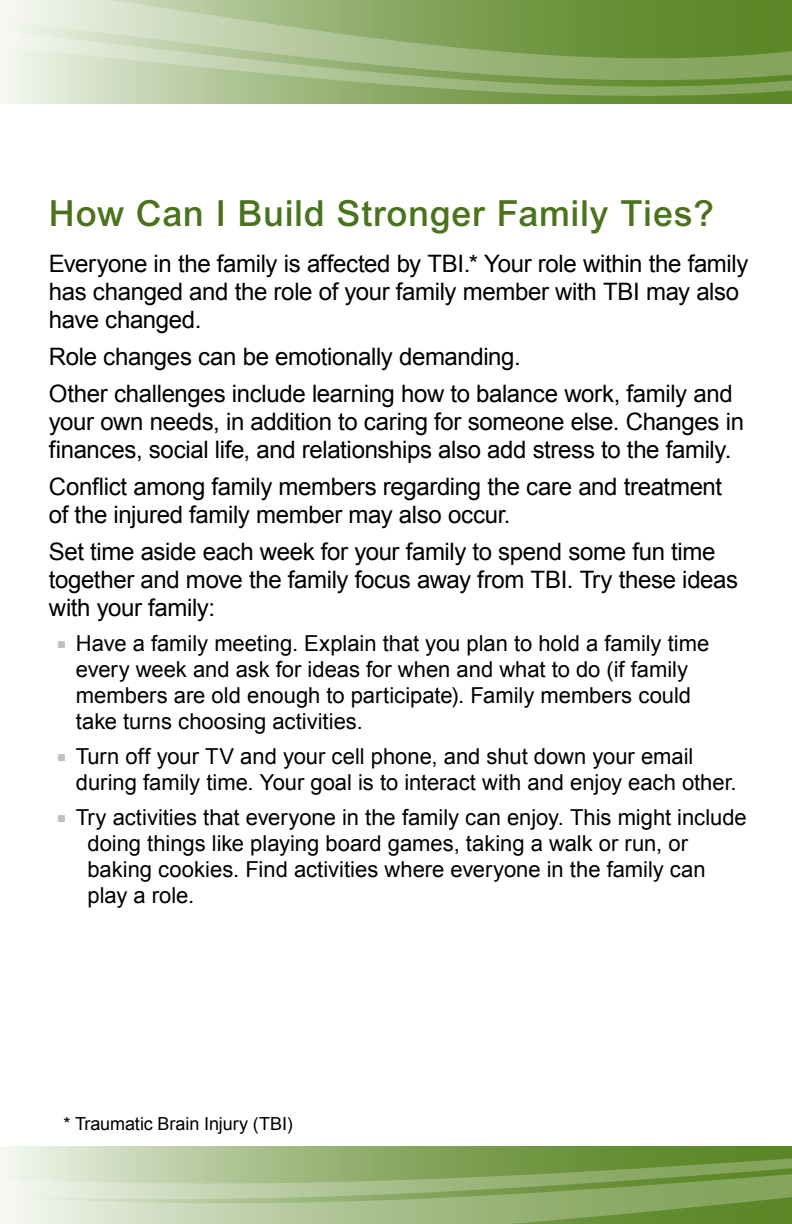
<style>
.page{position:relative;width:792px;height:1224px;background:#fff}
.page>*{position:absolute;margin:0;border:0;box-sizing:border-box;transform-origin:0 0}
.t1{font:500 36px "Arial";letter-spacing:.02em;color:#4b721d}
.t2{font:24px/28px "Arial";letter-spacing:-.015em;color:#000}
.t3{font:22px/26px "Arial";color:#000}
.t4{font:18px "Arial";letter-spacing:-.005em;color:#000}
.s1{color:#bfbfbf}
</style>
<div class="page">
<svg style="left:0;top:98px;width:792px;height:6px;background:#93b070"></svg>
<svg style="left:0;top:0;width:792px;height:29px;background:#96b274"></svg>
<svg style="left:0;top:29px;width:792px;height:69px;background:#9fb981"></svg>
<svg style="left:0;top:1146px;width:792px;height:6px;background:#93b070"></svg>
<svg style="left:5px;top:1221px;width:787px;height:3px;background:#a0b982"></svg>
<svg style="left:0;top:1152px;width:792px;height:69px;background:#a1ba83"></svg>
<h2 class="t1" style="left:49px;top:192px;width:667px">How Can I Build Stronger Family Ties?</h2>
<p class="t2" style="left:49px;top:250px;width:701px">Everyone in the family is affected by TBI.* Your role within the family has changed and the role of your family member with TBI may also have changed.</p>
<p class="t2" style="left:49px;top:343px;width:473px">Role changes can be emotionally demanding.</p>
<p class="t2" style="left:49px;top:380px;width:697px">Other challenges include learning how to balance work, family and your own needs, in addition to caring for someone else. Changes in finances, social life, and relationships also add stress to the family.</p>
<p class="t2" style="left:49px;top:473px;width:675px">Conflict among family members regarding the care and treatment of the injured family member may also occur.</p>
<p class="t2" style="left:49px;top:538px;width:691px">Set time aside each week for your family to spend some fun time together and move the family focus away from TBI. Try these ideas with your family:</p>
<p class="t3" style="left:76px;top:630px;width:635px;text-indent:-18px"><span class="s1">■</span> Have a family meeting. Explain that you plan to hold a family time every week and ask for ideas for when and what to do (if family members are old enough to participate). Family members could take turns choosing activities.</p>
<p class="t3" style="left:76px;top:743px;width:662px;text-indent:-18px"><span class="s1">■</span> Turn off your TV and your cell phone, and shut down your email during family time. Your goal is to interact with and enjoy each other.</p>
<p class="t3" style="left:88px;top:804px;width:661px;text-indent:-30px"><span class="s1">■</span> Try activities that everyone in the family can enjoy. This might include doing things like playing board games, taking a walk or run, or baking cookies. Find activities where everyone in the family can play a role.</p>
<p class="t4" style="left:63px;top:1113px;width:231px">* Traumatic Brain Injury (TBI)</p>
</div>
